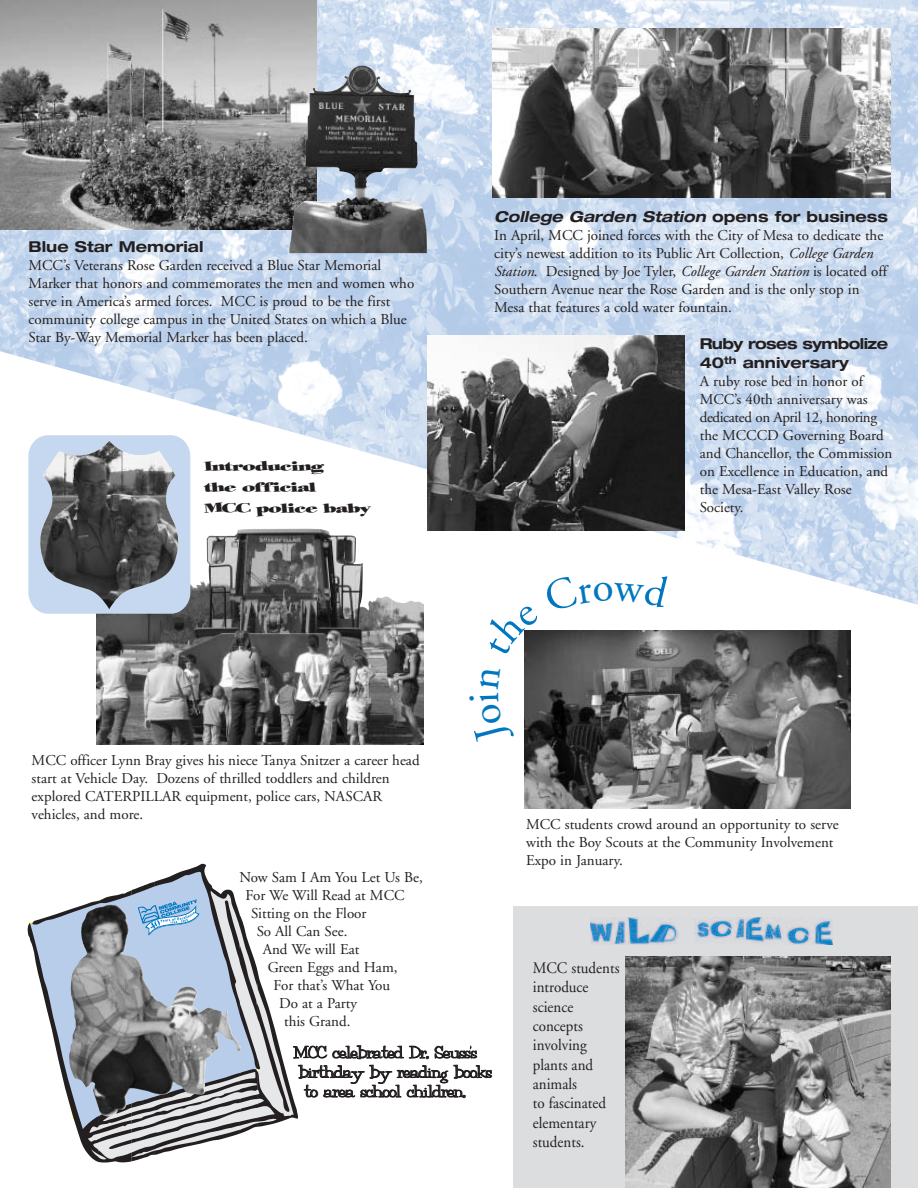
<style>
.page{position:relative;width:918px;height:1188px;background:#fff}
.page>*{position:absolute;margin:0;border:0;box-sizing:border-box;transform-origin:0 0}
.t1{font:16.05px/19.4px "Adobe Garamond";color:#231f20;scale:.93 1}
.t2{font:15px/18px "Adobe Garamond";color:#231f20}
.t3{font:15px "Iron Maiden Type 84";color:#231f20}
.t4{font:italic 700 expanded 15px "Helvetica Neue";color:#231f20}
.t5{font:15px/21px "Helter Skelter 83";color:#231f20}
.t6{font:700 expanded 15px/18.1px "Helvetica Neue";letter-spacing:-.04em;color:#231f20}
.t7{font:700 expanded 15px "Helvetica Neue";color:#231f20}
.s1{font-style:normal}
.s2{font-style:italic}
</style>
<div class="page">
<img style="left:0;top:0;width:918px;height:605px">
<img style="left:525px;top:630px;width:325px;height:179px">
<img style="left:493px;top:28px;width:398px;height:170px">
<img style="left:97px;top:528px;width:327px;height:217px">
<img style="left:0;top:0;width:317px;height:229px">
<img style="left:427px;top:335px;width:258px;height:196px">
<img style="left:289px;top:62px;width:138px;height:191px">
<div style="left:28px;top:435px;width:162px;height:179px;background:#c6d8ef;border-radius:20px"></div>
<img style="left:40px;top:441px;width:139px;height:168px">
<div style="left:514px;top:906px;width:404px;height:282px;background:#dcdddf"></div>
<img style="left:590px;top:917px;width:243px;height:28px">
<svg style="left:28px;top:864px;width:270px;height:298px"></svg>
<img style="left:626px;top:956px;width:265px;height:232px">
<svg style="left:487px;top:572px;width:184px;height:85px"></svg>
<p class="t7" style="left:28px;top:242px;width:176px">Blue Star Memorial</p>
<p class="t2" style="left:28px;top:258px;width:387px">MCC’s Veterans Rose Garden received a Blue Star Memorial Marker that honors and commemorates the men and women who serve in America’s armed forces. MCC is proud to be the first community college campus in the United States on which a Blue Star By-Way Memorial Marker has been placed.</p>
<p class="t5" style="left:204px;top:456px;width:168px">Introducing<br>the official<br>MCC police baby</p>
<p class="t4" style="left:494px;top:211px;width:395px">College Garden Station <span class="s1">opens for business</span></p>
<p class="t2" style="left:494px;top:227px;width:394px">In April, MCC joined forces with the City of Mesa to dedicate the city’s newest addition to its Public Art Collection, <span class="s2">College Garden Station</span>. Designed by Joe Tyler, <span class="s2">College Garden Station</span> is located off Southern Avenue near the Rose Garden and is the only stop in Mesa that features a cold water fountain.</p>
<p class="t6" style="left:700px;top:336px;width:190px">Ruby roses symbolize<br>40<sup>th</sup> anniversary</p>
<p class="t2" style="left:700px;top:373px;width:194px">A ruby rose bed in honor of<br>MCC’s 40th anniversary was dedicated on April 12, honoring the MCCCD Governing Board and Chancellor, the Commission on Excellence in Education, and the Mesa-East Valley Rose<br>Society.</p>
<p class="t2" style="left:32px;top:752px;width:390px">MCC officer Lynn Bray gives his niece Tanya Snitzer a career head start at Vehicle Day. Dozens of thrilled toddlers and children explored CATERPILLAR equipment, police cars, NASCAR vehicles, and more.</p>
<p class="t2" style="left:526px;top:817px;width:314px">MCC students crowd around an opportunity to serve with the Boy Scouts at the Community Involvement<br>Expo in January.</p>
<p class="t2" style="left:239px;top:870px;width:185px">Now Sam I Am You Let Us Be,</p>
<p class="t2" style="left:246px;top:888px;width:161px">For We Will Read at MCC</p>
<p class="t2" style="left:251px;top:906px;width:117px">Sitting on the Floor</p>
<p class="t2" style="left:257px;top:924px;width:92px">So All Can See.</p>
<p class="t2" style="left:263px;top:942px;width:98px">And We will Eat</p>
<p class="t2" style="left:268px;top:960px;width:131px">Green Eggs and Ham,</p>
<p class="t2" style="left:274px;top:978px;width:118px">For that’s What You</p>
<p class="t2" style="left:279px;top:996px;width:79px">Do at a Party</p>
<p class="t2" style="left:284px;top:1014px;width:68px">this Grand.</p>
<p class="t3" style="left:293px;top:1042px;width:184px">MCC celebrated Dr. Seuss’s</p>
<p class="t3" style="left:298px;top:1061px;width:194px">birthday by reading books</p>
<p class="t3" style="left:304px;top:1081px;width:162px">to area school children.</p>
<p class="t1" style="left:533px;top:960px;width:95px">MCC students introduce science concepts involving plants and animals<br>to fascinated elementary students.</p>
</div>
